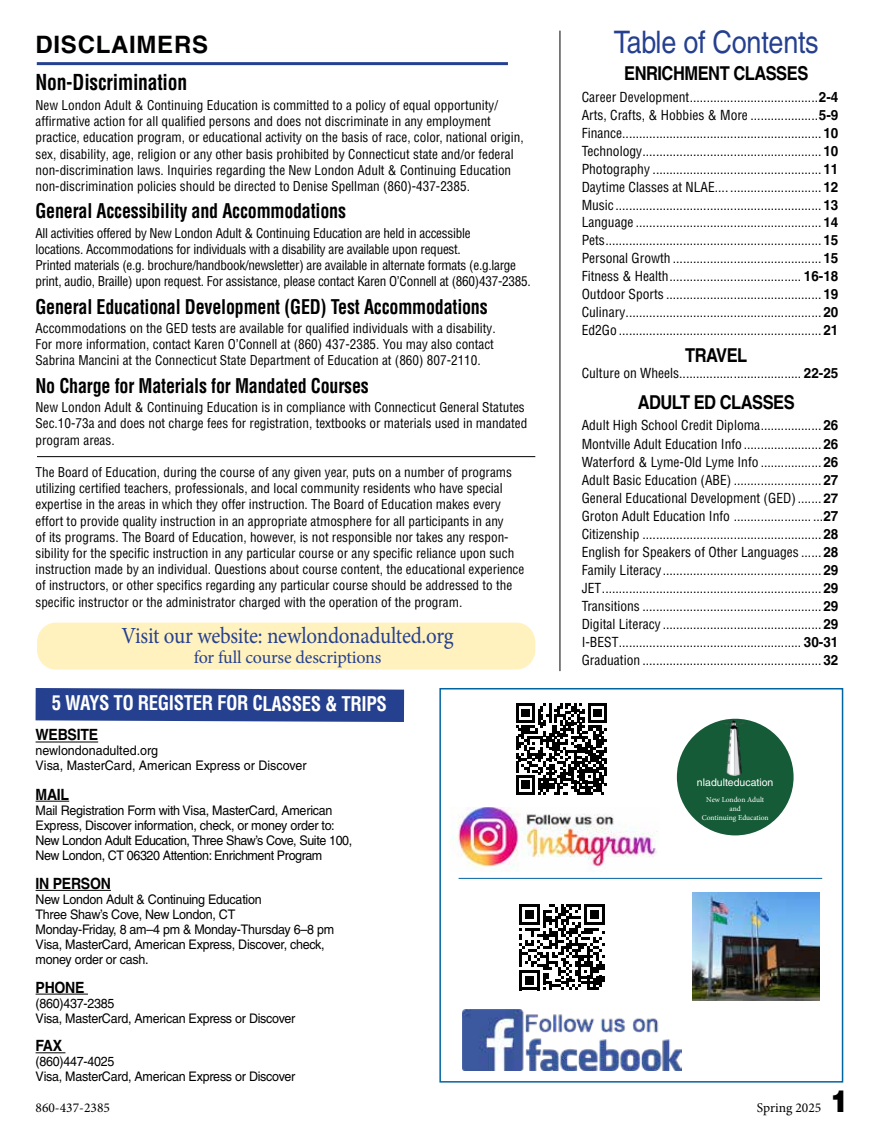
<style>
.page{position:relative;width:878px;height:1148px;background:#fff}
.page>*{position:absolute;margin:0;border:0;box-sizing:border-box;transform-origin:0 0}
.t1{font:31.05px "Helvetica LT Pro";letter-spacing:-.01em;color:#25408f;scale:.87 1}
.t2{font:900 30px "Helvetica LT Pro";color:#000;scale:.92 1}
.t3{font:700 24px "Helvetica LT Pro";letter-spacing:.03em;color:#000}
.t4{font:23.1px "Minion Pro";letter-spacing:-.015em;color:#25408f;scale:.91 1}
.t5{font:700 condensed 21.45px "Helvetica LT Pro";letter-spacing:-.01em;color:#000;scale:.91 1}
.t6{font:700 condensed 19.8px "Helvetica LT Pro";letter-spacing:-.01em;color:#000;scale:.91 1}
.t7{font:700 condensed 19.8px "Helvetica LT Pro";letter-spacing:-.025em;color:#fff;scale:.95 1}
.t8{font:700 19.2px "Helvetica LT Pro";letter-spacing:-.03em;color:#000;scale:.86 1}
.t9{font:18px "Minion Pro";letter-spacing:-.01em;color:#25408f}
.t10{font:700 15.45px "Helvetica LT Pro";letter-spacing:-.02em;color:#000;scale:.91 1}
.t11{font:condensed 13.5px/18px "Helvetica LT Pro";color:#000;text-align:justify}
.t12{font:13.5px "Minion Pro";color:#000}
.t13{font:condensed 13.2px/16.2px "Helvetica LT Pro";color:#000}
.t14{font:13.2px/15px "Helvetica LT Pro";letter-spacing:-.02em;color:#000;scale:.95 1}
.t15{font:condensed 13.2px/16.2px "Helvetica LT Pro";letter-spacing:-.02em;color:#000}
.t16{font:13.2px/15px "Helvetica LT Pro";color:#000;scale:.95 1}
.t17{font:10.5px "Helvetica LT Pro";color:#fff}
.t18{font:7.5px/9px "Minion Pro";letter-spacing:-.005em;color:#fff;text-align:center}
.s1{font-weight:700;font-stretch:normal;font-size:14.1px}
.s2{font-weight:700;font-stretch:normal}
</style>
<div class="page">
<div style="left:439px;top:688px;width:404px;height:394px;border:2px solid #0064a2"></div>
<div style="left:37px;top:622px;width:498px;height:47px;background:#fff2be;border-radius:19px"></div>
<hr style="left:37px;top:62px;width:471px;height:3px;background:#25408f">
<hr style="left:559px;top:31px;width:1px;height:640px;background:#000">
<hr style="left:36px;top:741px;width:62px;height:1px;background:#000">
<hr style="left:36px;top:800px;width:33px;height:1px;background:#000">
<hr style="left:36px;top:890px;width:75px;height:1px;background:#000">
<hr style="left:36px;top:993px;width:52px;height:1px;background:#000">
<svg style="left:36px;top:1052px;width:29px;height:1px"></svg>
<svg style="left:36px;top:688px;width:368px;height:34px;background:#2f4994"></svg>
<hr style="left:458px;top:878px;width:364px;height:1px;background:#0064a2">
<hr style="left:37px;top:456px;width:498px;height:1px;background:#000">
<img style="left:462px;top:1009px;width:219px;height:61px">
<img style="left:692px;top:892px;width:127px;height:108px">
<img style="left:451px;top:807px;width:207px;height:64px">
<div style="left:677px;top:718px;width:116px;height:117px;background:#165b37;border-radius:50%"></div>
<img style="left:724px;top:720px;width:20px;height:55px">
<svg style="left:516px;top:703px;width:91px;height:91px"></svg>
<svg style="left:519px;top:904px;width:86px;height:86px"></svg>
<h3 class="t3" style="left:35px;top:30px;width:174px">DISCLAIMERS</h3>
<h3 class="t5" style="left:35px;top:68px;width:168px">Non-Discrimination</h3>
<p class="t13" style="left:35px;top:97px;width:489px">New London Adult &amp; Continuing Education is committed to a policy of equal opportunity/ affirmative action for all qualified persons and does not discriminate in any employment practice, education program, or educational activity on the basis of race, color, national origin, sex, disability, age, religion or any other basis prohibited by Connecticut state and/or federal non-discrimination laws. Inquiries regarding the New London Adult &amp; Continuing Education non-discrimination policies should be directed to Denise Spellman (860)-437-2385.</p>
<h3 class="t6" style="left:35px;top:198px;width:343px">General Accessibility and Accommodations</h3>
<p class="t15" style="left:35px;top:225px;width:497px">All activities offered by New London Adult &amp; Continuing Education are held in accessible<br>locations. Accommodations for individuals with a disability are available upon request.<br>Printed materials (e.g. brochure/handbook/newsletter) are available in alternate formats (e.g.large print, audio, Braille) upon request. For assistance, please contact Karen O’Connell at (860)437-2385.</p>
<h3 class="t6" style="left:35px;top:293px;width:498px">General Educational Development (GED) Test Accommodations</h3>
<p class="t13" style="left:35px;top:320px;width:462px">Accommodations on the GED tests are available for qualified individuals with a disability.<br>For more information, contact Karen O’Connell at (860) 437-2385. You may also contact<br>Sabrina Mancini at the Connecticut State Department of Education at (860) 807-2110.</p>
<h3 class="t6" style="left:35px;top:372px;width:368px">No Charge for Materials for Mandated Courses</h3>
<p class="t13" style="left:35px;top:399px;width:493px">New London Adult &amp; Continuing Education is in compliance with Connecticut General Statutes<br>Sec.10-73a and does not charge fees for registration, textbooks or materials used in mandated program areas.</p>
<p class="t13" style="left:35px;top:464px;width:490px">The Board of Education, during the course of any given year, puts on a number of programs utilizing certified teachers, professionals, and local community residents who have special expertise in the areas in which they offer instruction. The Board of Education makes every effort to provide quality instruction in an appropriate atmosphere for all participants in any<br>of its programs. The Board of Education, however, is not responsible nor takes any respon&shy;sibility for the specific instruction in any particular course or any specific reliance upon such instruction made by an individual. Questions about course content, the educational experience of instructors, or other specifics regarding any particular course should be addressed to the specific instructor or the administrator charged with the operation of the program.</p>
<h3 class="t4" style="left:122px;top:620px;width:366px">Visit our website: newlondonadulted.org</h3>
<h3 class="t9" style="left:194px;top:645px;width:189px">for full course descriptions</h3>
<h3 class="t7" style="left:52px;top:690px;width:354px">5 WAYS TO REGISTER FOR CLASSES &amp; TRIPS</h3>
<p class="t10" style="left:36px;top:725px;width:70px">WEBSITE</p>
<p class="t16" style="left:36px;top:743px;width:287px">newlondonadulted.org<br>Visa, MasterCard, American Express or Discover</p>
<p class="t10" style="left:36px;top:784px;width:38px">MAIL</p>
<p class="t14" style="left:36px;top:802px;width:335px">Mail Registration Form with Visa, MasterCard, American Express, Discover information, check, or money order to:<br>New London Adult Education, Three Shaw’s Cove, Suite 100, New London, CT 06320 Attention: Enrichment Program</p>
<p class="t10" style="left:36px;top:874px;width:84px">IN PERSON</p>
<p class="t14" style="left:36px;top:891px;width:316px">New London Adult &amp; Continuing Education<br>Three Shaw’s Cove, New London, CT<br>Monday-Friday, 8 am–4 pm &amp; Monday-Thursday 6–8 pm Visa, MasterCard, American Express, Discover, check, money order or cash.</p>
<p class="t10" style="left:36px;top:977px;width:55px">PHONE</p>
<p class="t14" style="left:36px;top:995px;width:275px">(860)437-2385<br>Visa, MasterCard, American Express or Discover</p>
<p class="t10" style="left:36px;top:1036px;width:31px">FAX</p>
<p class="t14" style="left:36px;top:1054px;width:275px">(860)447-4025<br>Visa, MasterCard, American Express or Discover</p>
<h1 class="t1" style="left:613px;top:24px;width:237px">Table of Contents</h1>
<h3 class="t8" style="left:624px;top:61px;width:216px">ENRICHMENT CLASSES</h3>
<p class="t11" style="left:581px;top:88px;width:258px">Career Development......................................<span class="s1">2-4<br></span>Arts, Crafts, &amp; Hobbies &amp; More ....................<span class="s1">5-9<br></span>Finance...........................................................<span class="s1">10<br></span>Technology.....................................................<span class="s1">10<br></span>Photography ..................................................<span class="s1">11<br></span>Daytime Classes at NLAE.... ...........................<span class="s1">12<br></span>Music .............................................................<span class="s1">13<br></span>Language .......................................................<span class="s2">14<br></span>Pets................................................................<span class="s1">15<br></span>Personal Growth ............................................<span class="s1">15<br></span>Fitness &amp; Health....................................... <span class="s1">16-18<br></span>Outdoor Sports ..............................................<span class="s1">19<br></span>Culinary..........................................................<span class="s1">20<br></span>Ed2Go ............................................................<span class="s1">21</span></p>
<h3 class="t8" style="left:685px;top:344px;width:74px">TRAVEL</h3>
<p class="t11" style="left:581px;top:364px;width:258px">Culture on Wheels.................................... <span class="s1">22-25</span></p>
<h3 class="t8" style="left:637px;top:391px;width:184px">ADULT ED CLASSES</h3>
<p class="t11" style="left:581px;top:416px;width:258px">Adult High School Credit Diploma..................<span class="s1">26<br></span>Montville Adult Education Info .......................<span class="s1">26<br></span>Waterford &amp; Lyme-Old Lyme Info ..................<span class="s1">26<br></span>Adult Basic Education (ABE) ..........................<span class="s1">27<br></span>General Educational Development (GED).......<span class="s2">27<br></span>Groton Adult Education Info ....................... ...<span class="s1">27<br></span>Citizenship .....................................................<span class="s1">28<br></span>English for Speakers of Other Languages ......<span class="s1">28<br></span>Family Literacy...............................................<span class="s1">29<br></span>JET.................................................................<span class="s1">29<br></span>Transitions .....................................................<span class="s1">29<br></span>Digital Literacy ...............................................<span class="s1">29<br></span>I-BEST...................................................... <span class="s1">30-31<br></span>Graduation .....................................................<span class="s1">32</span></p>
<p class="t17" style="left:697px;top:776px;width:78px">nladulteducation</p>
<p class="t18" style="left:701px;top:794px;width:69px">New London Adult and<br>Continuing Education</p>
<p class="t12" style="left:36px;top:1098px;width:76px">860-437-2385</p>
<p class="t12" style="left:757px;top:1098px;width:66px">Spring 2025</p>
<h2 class="t2" style="left:830px;top:1081px;width:22px">1</h2>
</div>
